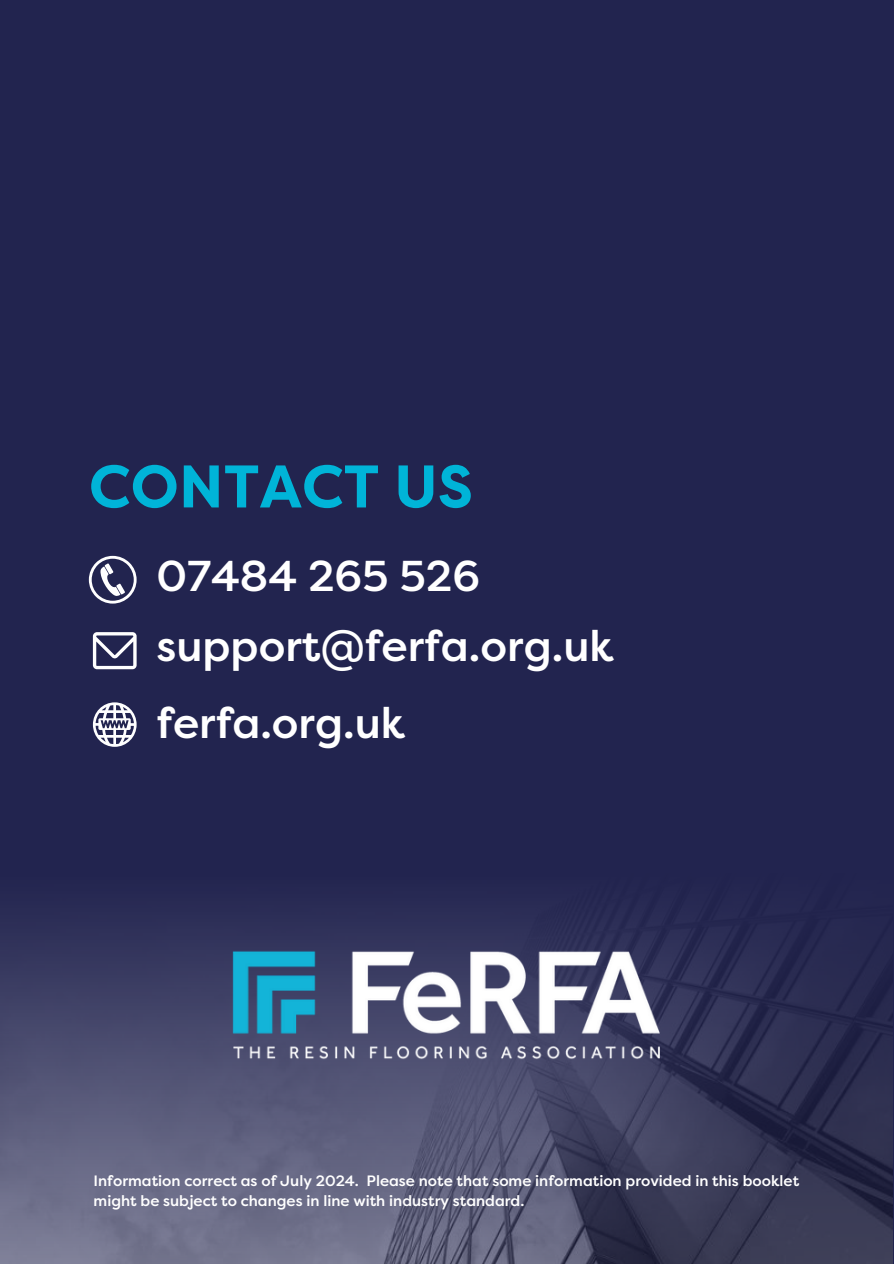
<style>
.page{position:relative;width:894px;height:1264px;background:#fff}
.page>*{position:absolute;margin:0;border:0;box-sizing:border-box;transform-origin:0 0}
.t1{font:700 60px "Filson Pro";color:#00b4d8}
.t2{font:500 43.05px/70.3px "Filson Pro";color:#fff}
.t3{font:500 15px/20.2px "Filson Pro";color:#fff}
</style>
<div class="page">
<div style="left:0;top:0;width:893px;height:1263px;background:#22244f"></div>
<svg style="left:89px;top:556px;width:47px;height:47px"></svg>
<svg style="left:93px;top:632px;width:44px;height:37px"></svg>
<svg style="left:93px;top:702px;width:44px;height:44px"></svg>
<svg style="left:0;top:919px;width:893px;height:344px"></svg>
<img style="left:151px;top:915px;width:590px;height:225px">
<h1 class="t1" style="left:89px;top:452px;width:386px">CONTACT US</h1>
<h2 class="t2" style="left:156px;top:541px;width:459px">07484 265 526 support@ferfa.org.uk</h2>
<h2 class="t2" style="left:156px;top:689px;width:250px">ferfa.org.uk</h2>
<p class="t3" style="left:94px;top:1170px;width:707px">Information correct as of July 2024. Please note that some information provided in this booklet might be subject to changes in line with industry standard.</p>
</div>
